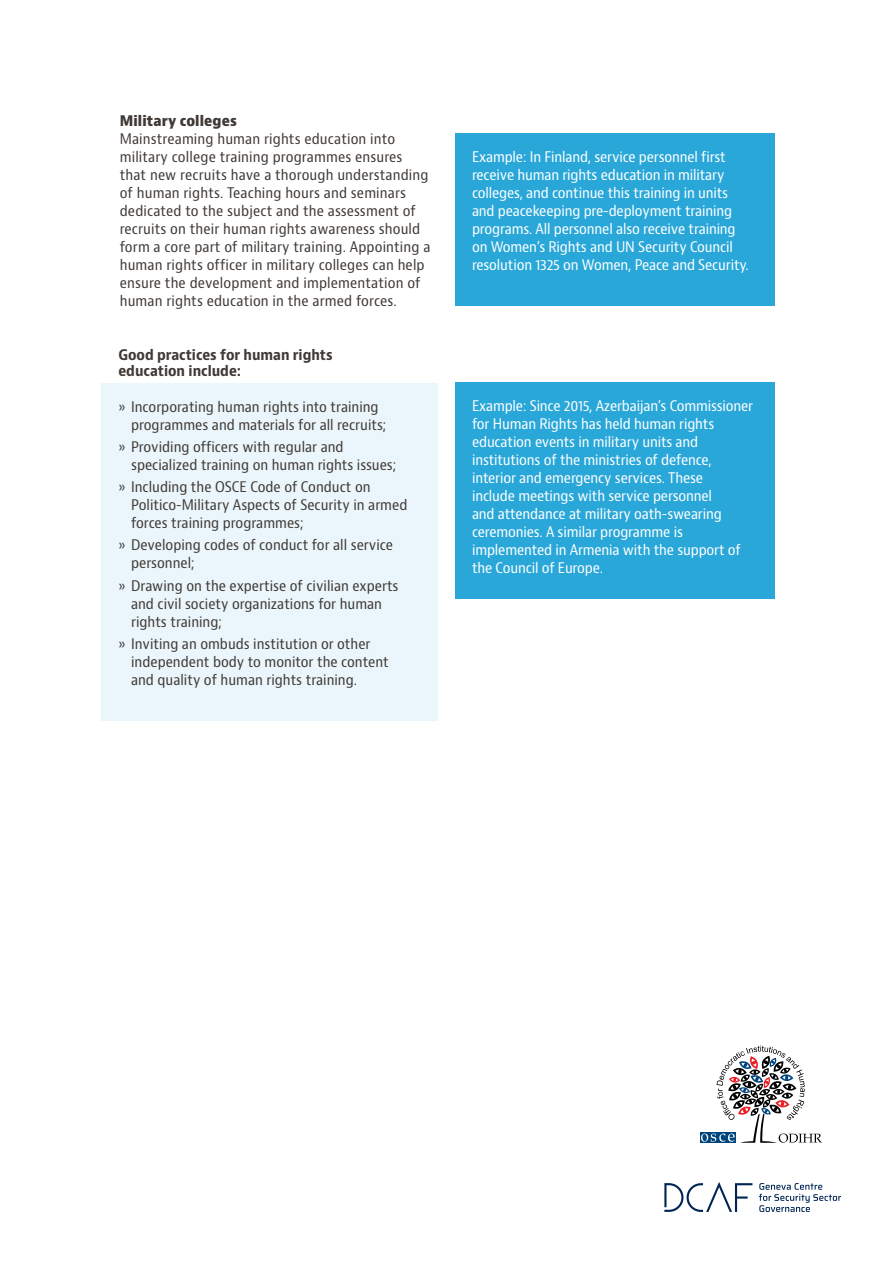
<style>
.page{position:relative;width:893px;height:1263px;background:#fff}
.page>*{position:absolute;margin:0;border:0;box-sizing:border-box;transform-origin:0 0}
.Body_text{font:condensed 14.25px/18px "Bernino Sans";color:#403a36}
.Box_Text{font:condensed 14.25px/18px "Bernino Sans";letter-spacing:-.01em;color:#fff}
.Graph_caption{font:700 condensed 14.25px/16.5px "Bernino Sans";color:#403a36}
.s1{font-weight:700}
</style>
<div class="page">
<div style="left:101px;top:383px;width:337px;height:337px;background:#eaf6fb"></div>
<svg style="left:664px;top:1182px;width:88px;height:30px"></svg>
<svg style="left:759px;top:1183px;width:82px;height:29px"></svg>
<div style="left:700px;top:1132px;width:9px;height:11px;background:#00447c"></div>
<svg style="left:701px;top:1045px;width:121px;height:98px"></svg>
<div style="left:455px;top:133px;width:320px;height:173px;background:#29a7d9"></div>
<div style="left:455px;top:382px;width:320px;height:216px;background:#29a7d9"></div>
<p class="Body_text" style="left:120px;top:112px;width:312px"><span class="s1">Military colleges<br></span>Mainstreaming human rights education into military college training programmes ensures that new recruits have a thorough understanding of human rights. Teaching hours and seminars dedicated to the subject and the assessment of recruits on their human rights awareness should form a core part of military training. Appointing a human rights officer in military colleges can help ensure the development and implementation of human rights education in the armed forces.</p>
<p class="Graph_caption" style="left:118px;top:346px;width:216px">Good practices for human rights education include:</p>
<p class="Body_text" style="left:131px;top:398px;width:257px;text-indent:-13px">» Incorporating human rights into training programmes and materials for all recruits;</p>
<p class="Body_text" style="left:131px;top:438px;width:267px;text-indent:-13px">» Providing officers with regular and specialized training on human rights issues;</p>
<p class="Body_text" style="left:131px;top:478px;width:278px;text-indent:-13px">» Including the OSCE Code of Conduct on<br>Politico-Military Aspects of Security in armed forces training programmes;</p>
<p class="Body_text" style="left:131px;top:536px;width:263px;text-indent:-13px">» Developing codes of conduct for all service personnel;</p>
<p class="Body_text" style="left:131px;top:577px;width:269px;text-indent:-13px">» Drawing on the expertise of civilian experts and civil society organizations for human rights training;</p>
<p class="Body_text" style="left:131px;top:635px;width:259px;text-indent:-13px">» Inviting an ombuds institution or other independent body to monitor the content and quality of human rights training.</p>
<p class="Box_Text" style="left:472px;top:148px;width:278px">Example: In Finland, service personnel first receive human rights education in military colleges, and continue this training in units and peacekeeping pre-deployment training programs. All personnel also receive training on Women’s Rights and UN Security Council resolution 1325 on Women, Peace and Security.</p>
<p class="Box_Text" style="left:472px;top:397px;width:283px">Example: Since 2015, Azerbaijan’s Commissioner for Human Rights has held human rights education events in military units and institutions of the ministries of defence, interior and emergency services. These<br>include meetings with service personnel<br>and attendance at military oath-swearing ceremonies. A similar programme is implemented in Armenia with the support of the Council of Europe.</p>
</div>
